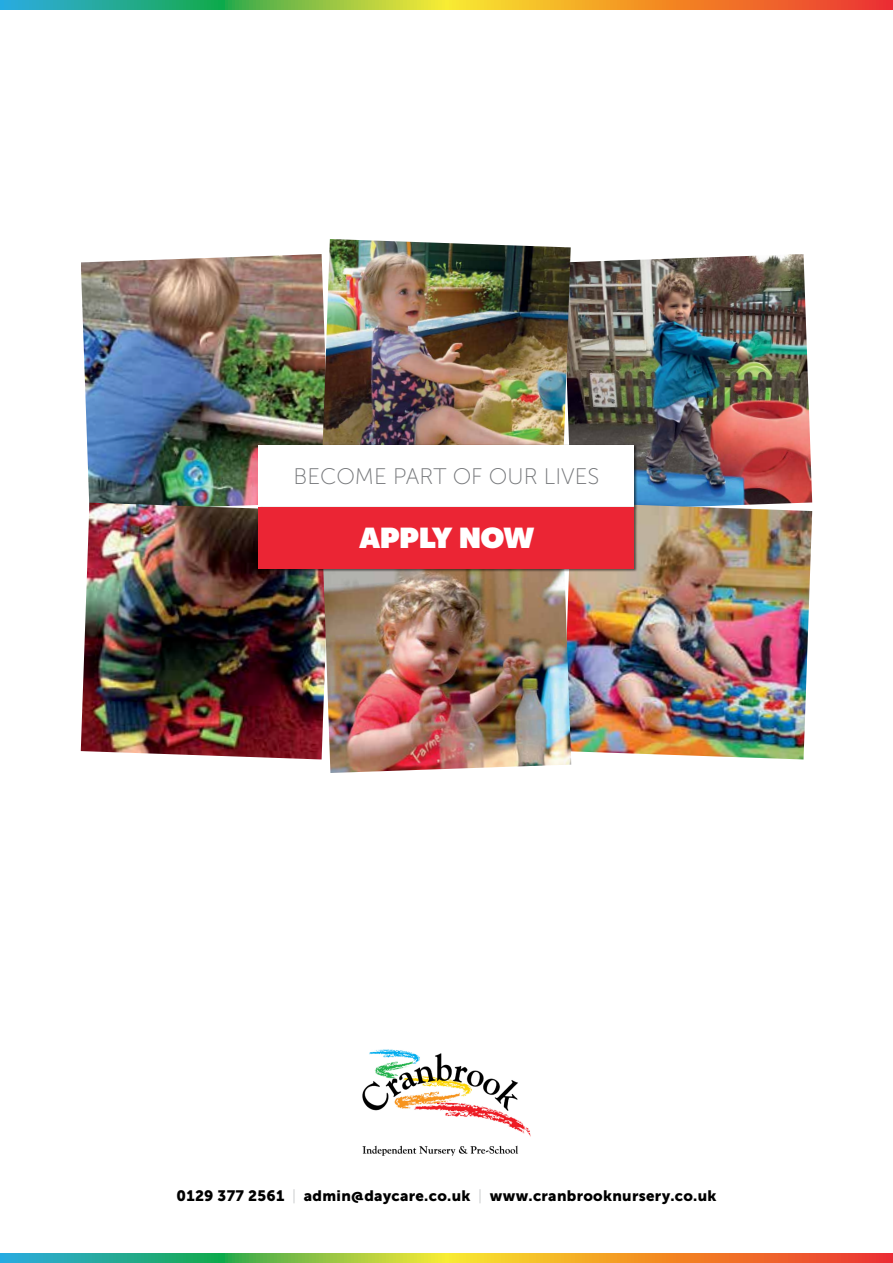
<style>
.page{position:relative;width:893px;height:1263px;background:#fff}
.page>*{position:absolute;margin:0;border:0;box-sizing:border-box;transform-origin:0 0}
.t1{font:900 28.5px "Museo Sans Display";color:#fff}
.t2{font:22.5px "Museo Sans 100";color:#75777a}
.t3{font:15px "Museo Sans 900";letter-spacing:.02em;color:#000}
.s1{font-family:"Museo Sans 100";color:#b6b8ba}
</style>
<div class="page">
<img style="left:571px;top:254px;width:241px;height:249px">
<img style="left:81px;top:254px;width:241px;height:249px">
<img style="left:81px;top:503px;width:241px;height:256px">
<img style="left:571px;top:503px;width:241px;height:256px">
<img style="left:322px;top:239px;width:249px;height:206px">
<img style="left:322px;top:572px;width:249px;height:201px">
<div style="left:259px;top:445px;width:375px;height:62px;background:#fff"></div>
<div style="left:258px;top:506px;width:379px;height:66px;background:#000;opacity:.55"></div>
<div style="left:259px;top:507px;width:375px;height:61px;background:#eb2534"></div>
<svg style="left:0;top:1253px;width:893px;height:10px;background:#a7a14b"></svg>
<svg style="left:0;top:0;width:893px;height:10px;background:#a7a14b"></svg>
<img style="left:362px;top:1049px;width:169px;height:107px">
<h2 class="t2" style="left:293px;top:464px;width:308px">BECOME PART OF OUR LIVES</h2>
<h1 class="t1" style="left:359px;top:521px;width:177px">APPLY NOW</h1>
<p class="t3" style="left:176px;top:1187px;width:542px">0129 377 2561 <span class="s1">|</span> admin@daycare.co.uk <span class="s1">|</span> www.cranbrooknursery.co.uk</p>
</div>
